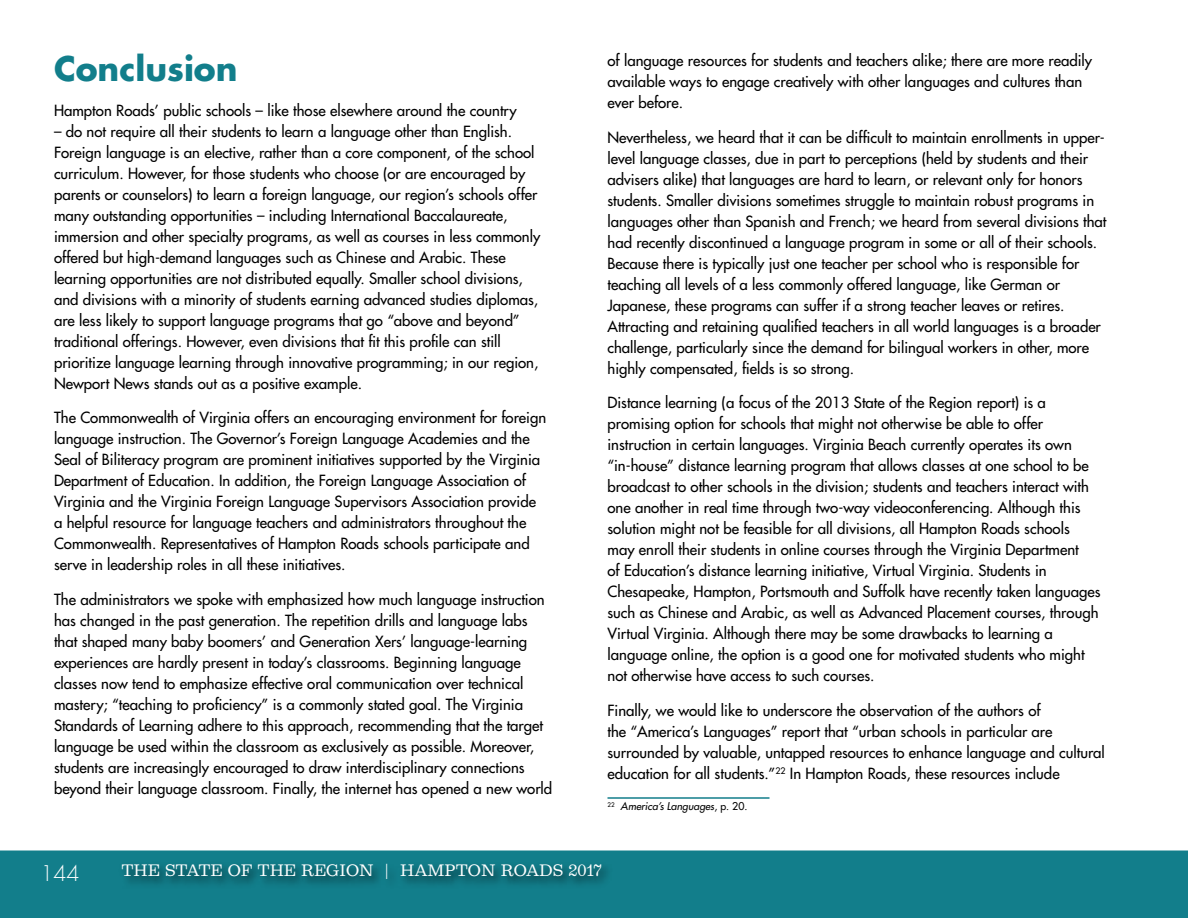
<style>
.page{position:relative;width:1188px;height:918px;background:#fff}
.page>*{position:absolute;margin:0;border:0;box-sizing:border-box;transform-origin:0 0}
.t1{font:700 33px "Futura Std";color:#127e8b}
.t2{font:300 21px "Futura Std";color:#fff}
.t3{font:500 15px/21px "Futura Std";color:#000}
.t4{font:15px "Belizio";color:#fff}
.t5{font:italic 500 10.5px "Futura Std";color:#000}
.s1{font-style:normal}
</style>
<div class="page">
<div style="left:0;top:850px;width:1188px;height:68px;background:#127e8b"></div>
<div style="left:119px;top:861px;width:495px;height:30px;background:#000;opacity:.75"></div>
<hr style="left:608px;top:797px;width:162px;height:2px;background:#127e8b">
<h1 class="t1" style="left:54px;top:47px;width:185px">Conclusion</h1>
<p class="t3" style="left:54px;top:100px;width:464px">Hampton Roads’ public schools – like those elsewhere around the country</p>
<p class="t3" style="left:54px;top:121px;width:488px">– do not require all their students to learn a language other than English.<br>Foreign language is an elective, rather than a core component, of the school curriculum. However, for those students who choose (or are encouraged by parents or counselors) to learn a foreign language, our region’s schools offer many outstanding opportunities – including International Baccalaureate, immersion and other specialty programs, as well as courses in less commonly offered but high-demand languages such as Chinese and Arabic. These learning opportunities are not distributed equally. Smaller school divisions, and divisions with a minority of students earning advanced studies diplomas, are less likely to support language programs that go “above and beyond” traditional offerings. However, even divisions that fit this profile can still prioritize language learning through innovative programming; in our region, Newport News stands out as a positive example.</p>
<p class="t3" style="left:54px;top:407px;width:494px">The Commonwealth of Virginia offers an encouraging environment for foreign language instruction. The Governor’s Foreign Language Academies and the Seal of Biliteracy program are prominent initiatives supported by the Virginia Department of Education. In addition, the Foreign Language Association of Virginia and the Virginia Foreign Language Supervisors Association provide a helpful resource for language teachers and administrators throughout the Commonwealth. Representatives of Hampton Roads schools participate and serve in leadership roles in all these initiatives.</p>
<p class="t3" style="left:54px;top:589px;width:500px">The administrators we spoke with emphasized how much language instruction has changed in the past generation. The repetition drills and language labs that shaped many baby boomers’ and Generation Xers’ language-learning experiences are hardly present in today’s classrooms. Beginning language classes now tend to emphasize effective oral communication over technical mastery; “teaching to proficiency” is a commonly stated goal. The Virginia Standards of Learning adhere to this approach, recommending that the target language be used within the classroom as exclusively as possible. Moreover, students are increasingly encouraged to draw interdisciplinary connections beyond their language classroom. Finally, the internet has opened a new world</p>
<p class="t3" style="left:608px;top:50px;width:486px">of language resources for students and teachers alike; there are more readily available ways to engage creatively with other languages and cultures than ever before.</p>
<p class="t3" style="left:608px;top:127px;width:501px">Nevertheless, we heard that it can be difficult to maintain enrollments in upper&shy;level language classes, due in part to perceptions (held by students and their advisers alike) that languages are hard to learn, or relevant only for honors students. Smaller divisions sometimes struggle to maintain robust programs in languages other than Spanish and French; we heard from several divisions that had recently discontinued a language program in some or all of their schools.<br>Because there is typically just one teacher per school who is responsible for teaching all levels of a less commonly offered language, like German or Japanese, these programs can suffer if a strong teacher leaves or retires.<br>Attracting and retaining qualified teachers in all world languages is a broader challenge, particularly since the demand for bilingual workers in other, more highly compensated, fields is so strong.</p>
<p class="t3" style="left:608px;top:392px;width:495px">Distance learning (a focus of the 2013 State of the Region report) is a promising option for schools that might not otherwise be able to offer instruction in certain languages. Virginia Beach currently operates its own “in-house” distance learning program that allows classes at one school to be broadcast to other schools in the division; students and teachers interact with one another in real time through two-way videoconferencing. Although this solution might not be feasible for all divisions, all Hampton Roads schools may enroll their students in online courses through the Virginia Department<br>of Education’s distance learning initiative, Virtual Virginia. Students in Chesapeake, Hampton, Portsmouth and Suffolk have recently taken languages such as Chinese and Arabic, as well as Advanced Placement courses, through Virtual Virginia. Although there may be some drawbacks to learning a language online, the option is a good one for motivated students who might not otherwise have access to such courses.</p>
<p class="t3" style="left:608px;top:700px;width:499px">Finally, we would like to underscore the observation of the authors of<br>the “America’s Languages” report that “urban schools in particular are surrounded by valuable, untapped resources to enhance language and cultural education for all students.”<sup>22</sup> In Hampton Roads, these resources include</p>
<p class="t5" style="left:608px;top:800px;width:141px"><sup>22</sup> America’s Languages<span class="s1">, p. 20.</span></p>
<h2 class="t2" style="left:40px;top:861px;width:41px">144</h2>
<p class="t4" style="left:122px;top:861px;width:482px">THE STATE OF THE REGION | HAMPTON ROADS 2017</p>
</div>
